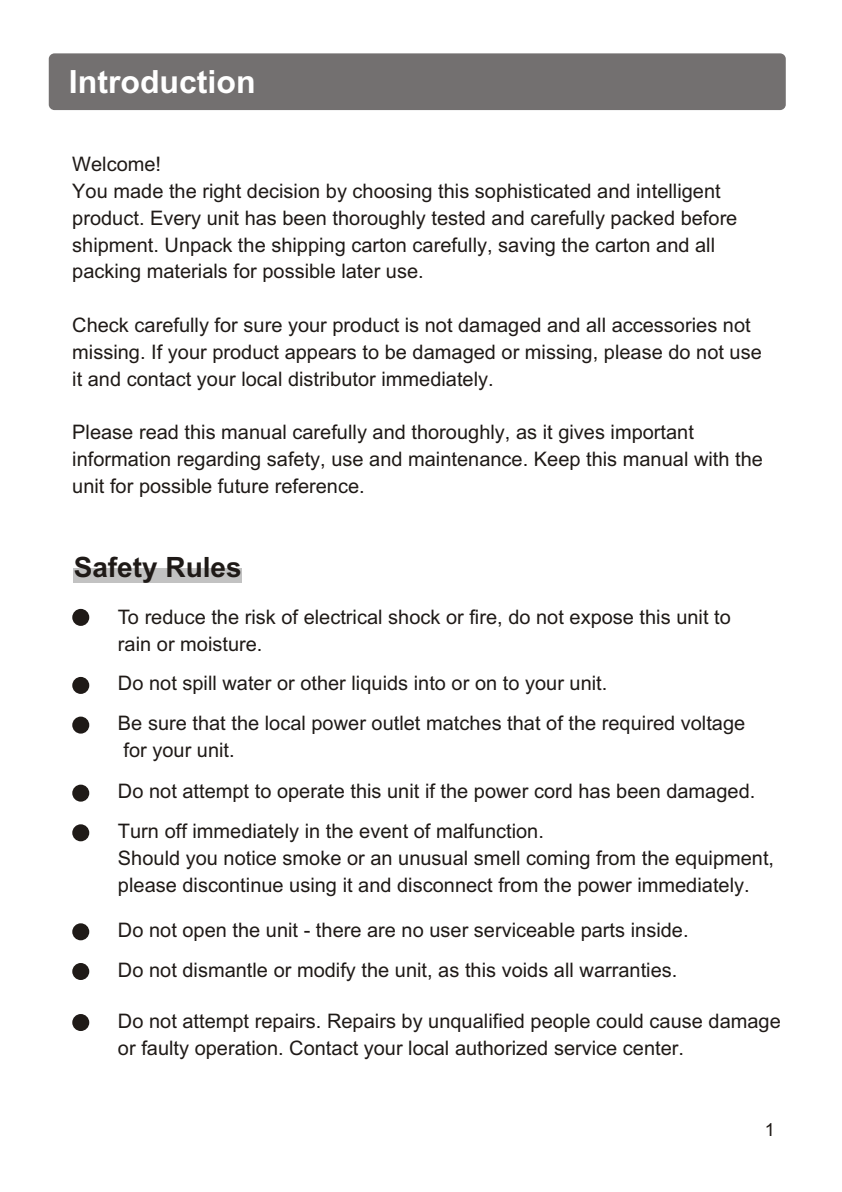
<style>
.page{position:relative;width:842px;height:1192px;background:#fff}
.page>*{position:absolute;margin:0;border:0;box-sizing:border-box;transform-origin:0 0}
.t1{font:700 32px "Arial";color:#fff}
.t2{font:700 28px "Arial";color:#1f1a17}
.t3{font:20px/26.8px "Arial";color:#1f1a17}
.t4{font:18px "Arial";color:#1f1a17}
</style>
<div class="page">
<div style="left:49px;top:53px;width:737px;height:57px;background:#737070;border-radius:6px"></div>
<div style="left:73px;top:569px;width:168px;height:14px;background:#c2c2c2"></div>
<div style="left:72px;top:609px;width:17px;height:17px;background:#1f1a17;border-radius:50%"></div>
<div style="left:72px;top:677px;width:17px;height:17px;background:#1f1a17;border-radius:50%"></div>
<div style="left:72px;top:717px;width:17px;height:17px;background:#1f1a17;border-radius:50%"></div>
<div style="left:72px;top:785px;width:17px;height:17px;background:#1f1a17;border-radius:50%"></div>
<div style="left:72px;top:824px;width:17px;height:17px;background:#1f1a17;border-radius:50%"></div>
<div style="left:72px;top:923px;width:17px;height:17px;background:#1f1a17;border-radius:50%"></div>
<div style="left:72px;top:963px;width:17px;height:17px;background:#1f1a17;border-radius:50%"></div>
<div style="left:72px;top:1014px;width:17px;height:17px;background:#1f1a17;border-radius:50%"></div>
<h1 class="t1" style="left:69px;top:70px;width:188px">Introduction</h1>
<p class="t3" style="left:72px;top:153px;width:667px">Welcome!<br>You made the right decision by choosing this sophisticated and intelligent product. Every unit has been thoroughly tested and carefully packed before shipment. Unpack the shipping carton carefully, saving the carton and all packing materials for possible later use.</p>
<p class="t3" style="left:72px;top:314px;width:691px">Check carefully for sure your product is not damaged and all accessories not missing. If your product appears to be damaged or missing, please do not use it and contact your local distributor immediately.</p>
<p class="t3" style="left:72px;top:421px;width:692px">Please read this manual carefully and thoroughly, as it gives important information regarding safety, use and maintenance. Keep this manual with the unit for possible future reference.</p>
<h2 class="t2" style="left:74px;top:557px;width:170px">Safety Rules</h2>
<p class="t3" style="left:118px;top:606px;width:614px">To reduce the risk of electrical shock or fire, do not expose this unit to rain or moisture.</p>
<p class="t3" style="left:118px;top:665px;width:629px;line-height:39.6px">Do not spill water or other liquids into or on to your unit.<br>Be sure that the local power outlet matches that of the required voltage</p>
<p class="t3" style="left:118px;top:731px;width:639px;line-height:40.6px">for your unit.<br>Do not attempt to operate this unit if the power cord has been damaged.<br>Turn off immediately in the event of malfunction.</p>
<p class="t3" style="left:118px;top:846px;width:658px">Should you notice smoke or an unusual smell coming from the equipment, please discontinue using it and disconnect from the power immediately.</p>
<p class="t3" style="left:118px;top:912px;width:572px;line-height:39.6px">Do not open the unit - there are no user serviceable parts inside.<br>Do not dismantle or modify the unit, as this voids all warranties.</p>
<p class="t3" style="left:118px;top:1009px;width:664px">Do not attempt repairs. Repairs by unqualified people could cause damage or faulty operation. Contact your local authorized service center.</p>
<p class="t4" style="left:765px;top:1123px;width:12px">1</p>
</div>
